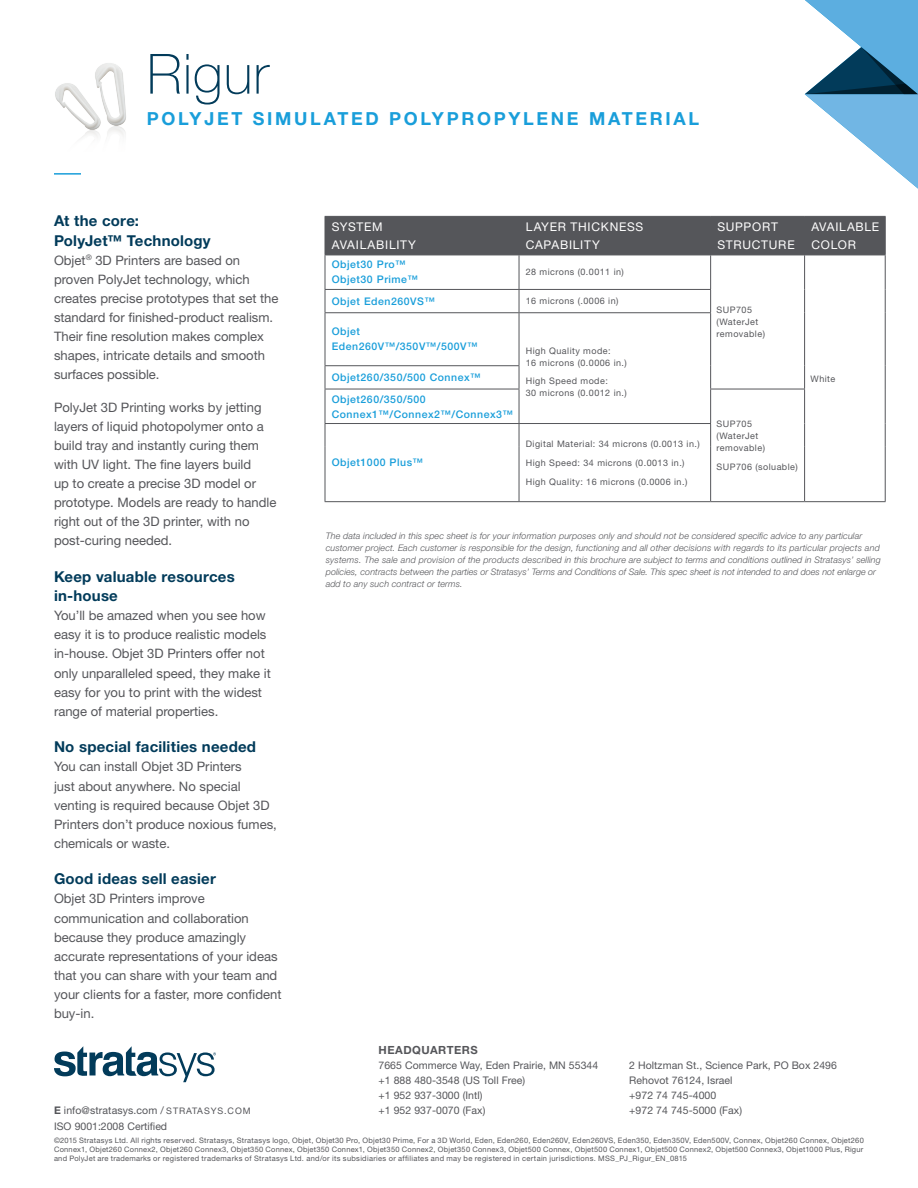
<style>
.page{position:relative;width:918px;height:1188px;background:#fff}
.page>*{position:absolute;margin:0;border:0;box-sizing:border-box;transform-origin:0 0}
.t1{font:100 55.5px "Helvetica Neue LT Std";letter-spacing:.02em;color:#023b5a}
.t2{font:700 18px "Helvetica Neue LT Std";letter-spacing:.15em;color:#199eda}
.t3{font:700 15px/19.5px "Helvetica Neue LT Std";letter-spacing:.015em;color:#023b5a}
.t4{font:13.05px/19px "Helvetica Neue LT Std";color:#55565a}
.t5{font:12px/18px "Helvetica Neue LT Std";letter-spacing:.06em;color:#fff}
.t6{font:700 11.25px "Helvetica Neue LT Std";letter-spacing:.04em;color:#55565a}
.t7{font:10.5px/15px "Helvetica Neue LT Std";letter-spacing:.005em;color:#55565a}
.t8{font:500 10.5px/15px "Helvetica Neue LT Std";letter-spacing:.05em;color:#199eda}
.t9{font:italic 300 9px/12px "Helvetica Neue LT Std";letter-spacing:.01em;color:#55565a}
.t10{font:9px/12px "Helvetica Neue LT Std";letter-spacing:.05em;color:#55565a}
.t11{font:7.5px/9px "Helvetica Neue LT Std";letter-spacing:.04em;color:#55565a;text-align:justify}
.s1{font-weight:700}
.s2{font-size:9px}
</style>
<div class="page">
<svg style="left:805px;top:0;width:113px;height:189px"></svg>
<hr style="left:54px;top:173px;width:27px;height:2px;background:#199eda">
<svg style="left:54px;top:1046px;width:162px;height:36px"></svg>
<img style="left:55px;top:63px;width:71px;height:75px">
<div style="left:326px;top:217px;width:559px;height:38px;background:#55565a"></div>
<hr style="left:325px;top:255px;width:1px;height:34px;background:#55565a">
<hr style="left:519px;top:255px;width:1px;height:34px;background:#55565a">
<hr style="left:710px;top:255px;width:1px;height:34px;background:#55565a">
<hr style="left:325px;top:289px;width:194px;height:1px;background:#55565a">
<svg style="left:325px;top:290px;width:1px;height:22px"></svg>
<hr style="left:519px;top:289px;width:192px;height:1px;background:#55565a">
<svg style="left:519px;top:290px;width:1px;height:22px"></svg>
<svg style="left:710px;top:290px;width:1px;height:22px"></svg>
<hr style="left:325px;top:312px;width:194px;height:1px;background:#55565a">
<hr style="left:325px;top:313px;width:1px;height:52px;background:#55565a">
<hr style="left:519px;top:312px;width:192px;height:1px;background:#55565a">
<hr style="left:519px;top:313px;width:1px;height:52px;background:#55565a">
<hr style="left:710px;top:313px;width:1px;height:53px;background:#55565a">
<hr style="left:325px;top:365px;width:194px;height:1px;background:#55565a">
<svg style="left:325px;top:366px;width:1px;height:23px"></svg>
<svg style="left:519px;top:366px;width:1px;height:23px"></svg>
<svg style="left:710px;top:366px;width:1px;height:23px"></svg>
<hr style="left:325px;top:389px;width:194px;height:1px;background:#55565a">
<hr style="left:325px;top:389px;width:1px;height:34px;background:#55565a">
<hr style="left:519px;top:389px;width:1px;height:34px;background:#55565a">
<hr style="left:710px;top:389px;width:1px;height:34px;background:#55565a">
<hr style="left:325px;top:423px;width:194px;height:1px;background:#55565a">
<svg style="left:325px;top:424px;width:1px;height:23px"></svg>
<hr style="left:519px;top:423px;width:192px;height:1px;background:#55565a">
<svg style="left:519px;top:424px;width:1px;height:23px"></svg>
<svg style="left:710px;top:424px;width:1px;height:23px"></svg>
<hr style="left:325px;top:447px;width:1px;height:54px;background:#55565a">
<hr style="left:519px;top:447px;width:1px;height:54px;background:#55565a">
<hr style="left:710px;top:447px;width:1px;height:54px;background:#55565a">
<hr style="left:325px;top:501px;width:194px;height:1px;background:#55565a">
<hr style="left:519px;top:501px;width:192px;height:1px;background:#55565a">
<hr style="left:804px;top:255px;width:1px;height:34px;background:#55565a">
<hr style="left:885px;top:255px;width:1px;height:34px;background:#55565a">
<svg style="left:804px;top:289px;width:1px;height:24px"></svg>
<svg style="left:885px;top:289px;width:1px;height:24px"></svg>
<hr style="left:804px;top:313px;width:1px;height:53px;background:#55565a">
<hr style="left:885px;top:313px;width:1px;height:53px;background:#55565a">
<svg style="left:804px;top:366px;width:1px;height:23px"></svg>
<svg style="left:885px;top:366px;width:1px;height:23px"></svg>
<hr style="left:710px;top:389px;width:95px;height:1px;background:#55565a">
<hr style="left:804px;top:389px;width:1px;height:35px;background:#55565a">
<hr style="left:885px;top:389px;width:1px;height:35px;background:#55565a">
<svg style="left:804px;top:424px;width:1px;height:23px"></svg>
<svg style="left:885px;top:424px;width:1px;height:23px"></svg>
<hr style="left:804px;top:447px;width:1px;height:54px;background:#55565a">
<hr style="left:885px;top:447px;width:1px;height:54px;background:#55565a">
<hr style="left:711px;top:501px;width:94px;height:1px;background:#55565a">
<hr style="left:805px;top:501px;width:81px;height:1px;background:#55565a">
<hr style="left:325px;top:216px;width:194px;height:1px;background:#55565a">
<hr style="left:325px;top:217px;width:1px;height:38px;background:#55565a">
<hr style="left:325px;top:255px;width:194px;height:1px;background:#55565a">
<hr style="left:519px;top:216px;width:192px;height:1px;background:#55565a">
<hr style="left:519px;top:217px;width:1px;height:38px;background:#55565a">
<hr style="left:519px;top:255px;width:192px;height:1px;background:#55565a">
<hr style="left:711px;top:216px;width:94px;height:1px;background:#55565a">
<hr style="left:710px;top:217px;width:1px;height:38px;background:#55565a">
<hr style="left:711px;top:255px;width:94px;height:1px;background:#55565a">
<hr style="left:805px;top:216px;width:81px;height:1px;background:#55565a">
<hr style="left:804px;top:217px;width:1px;height:38px;background:#55565a">
<hr style="left:885px;top:217px;width:1px;height:38px;background:#55565a">
<hr style="left:805px;top:255px;width:81px;height:1px;background:#55565a">
<h1 class="t1" style="left:147px;top:42px;width:123px">Rigur</h1>
<h2 class="t2" style="left:147px;top:108px;width:554px">POLYJET SIMULATED POLYPROPYLENE MATERIAL</h2>
<p class="t3" style="left:54px;top:211px;width:158px">At the core:<br>PolyJet™ Technology</p>
<p class="t4" style="left:54px;top:250px;width:226px">Objet<sup>®</sup> 3D Printers are based on proven PolyJet technology, which creates precise prototypes that set the standard for finished-product realism.<br>Their fine resolution makes complex shapes, intricate details and smooth surfaces possible.</p>
<p class="t4" style="left:54px;top:397px;width:224px">PolyJet 3D Printing works by jetting layers of liquid photopolymer onto a build tray and instantly curing them with UV light. The fine layers build<br>up to create a precise 3D model or prototype. Models are ready to handle right out of the 3D printer, with no post-curing needed.</p>
<p class="t3" style="left:54px;top:566px;width:182px">Keep valuable resources in-house</p>
<p class="t4" style="left:54px;top:606px;width:218px">You’ll be amazed when you see how easy it is to produce realistic models in-house. Objet 3D Printers offer not only unparalleled speed, they make it easy for you to print with the widest range of material properties.</p>
<p class="t3" style="left:54px;top:737px;width:204px">No special facilities needed</p>
<p class="t4" style="left:54px;top:757px;width:224px">You can install Objet 3D Printers<br>just about anywhere. No special venting is required because Objet 3D<br>Printers don’t produce noxious fumes, chemicals or waste.</p>
<p class="t3" style="left:54px;top:869px;width:163px">Good ideas sell easier</p>
<p class="t4" style="left:54px;top:889px;width:229px">Objet 3D Printers improve communication and collaboration because they produce amazingly accurate representations of your ideas that you can share with your team and your clients for a faster, more confident buy-in.</p>
<p class="t5" style="left:332px;top:218px;width:86px">SYSTEM<br>AVAILABILITY</p>
<p class="t5" style="left:526px;top:218px;width:119px">LAYER THICKNESS<br>CAPABILITY</p>
<p class="t5" style="left:717px;top:218px;width:79px">SUPPORT<br>STRUCTURE</p>
<p class="t5" style="left:811px;top:218px;width:69px">AVAILABLE<br>COLOR</p>
<p class="t8" style="left:332px;top:257px;width:88px">Objet30 Pro™<br>Objet30 Prime™</p>
<p class="t10" style="left:526px;top:266px;width:100px">28 microns (0.0011 in)</p>
<p class="t10" style="left:717px;top:304px;width:50px">SUP705 (WaterJet removable)</p>
<p class="t10" style="left:811px;top:372px;width:26px">White</p>
<p class="t8" style="left:332px;top:294px;width:105px">Objet Eden260VS™</p>
<p class="t10" style="left:526px;top:295px;width:94px">16 microns (.0006 in)</p>
<p class="t8" style="left:332px;top:324px;width:147px">Objet<br>Eden260V™/350V™/500V™</p>
<p class="t10" style="left:526px;top:344px;width:103px">High Quality mode:<br>16 microns (0.0006 in.)</p>
<p class="t10" style="left:526px;top:375px;width:103px">High Speed mode:<br>30 microns (0.0012 in.)</p>
<p class="t8" style="left:332px;top:367px;width:150px;line-height:21.5px">Objet260/350/500 Connex™<br>Objet260/350/500</p>
<p class="t8" style="left:332px;top:406px;width:183px">Connex1™/Connex2™/Connex3™</p>
<p class="t10" style="left:717px;top:418px;width:50px">SUP705 (WaterJet removable)</p>
<p class="t10" style="left:526px;top:434px;width:176px;line-height:18.8px">Digital Material: 34 microns (0.0013 in.)<br>High Speed: 34 microns (0.0013 in.)<br>High Quality: 16 microns (0.0006 in.)</p>
<p class="t8" style="left:332px;top:455px;width:93px">Objet1000 Plus™</p>
<p class="t10" style="left:717px;top:461px;width:83px">SUP706 (soluable)</p>
<p class="t9" style="left:326px;top:530px;width:557px">The data included in this spec sheet is for your information purposes only and should not be considered specific advice to any particular customer project. Each customer is responsible for the design, functioning and all other decisions with regards to its particular projects and systems. The sale and provision of the products described in this brochure are subject to terms and conditions outlined in Stratasys’ selling policies, contracts between the parties or Stratasys’ Terms and Conditions of Sale. This spec sheet is not intended to and does not enlarge or add to any such contract or terms.</p>
<p class="t6" style="left:379px;top:1043px;width:101px">HEADQUARTERS</p>
<p class="t7" style="left:379px;top:1058px;width:221px">7665 Commerce Way, Eden Prairie, MN 55344 +1 888 480-3548 (US Toll Free)<br>+1 952 937-3000 (Intl)<br>+1 952 937-0070 (Fax)</p>
<p class="t7" style="left:629px;top:1057px;width:209px">2 Holtzman St., Science Park, PO Box 2496<br>Rehovot 76124, Israel<br>+972 74 745-4000<br>+972 74 745-5000 (Fax)</p>
<p class="t11" style="left:54px;top:1136px;width:811px">©2015 Stratasys Ltd. All rights reserved. Stratasys, Stratasys logo, Objet, Objet30 Pro, Objet30 Prime, For a 3D World, Eden, Eden260, Eden260V, Eden260VS, Eden350, Eden350V, Eden500V, Connex, Objet260 Connex, Objet260<br>Connex1, Objet260 Connex2, Objet260 Connex3, Objet350 Connex, Objet350 Connex1, Objet350 Connex2, Objet350 Connex3, Objet500 Connex, Objet500 Connex1, Objet500 Connex2, Objet500 Connex3, Objet1000 Plus, Rigur and PolyJet are trademarks or registered trademarks of Stratasys Ltd. and/or its subsidiaries or affiliates and may be registered in certain jurisdictions. MSS_PJ_Rigur_EN_0815</p>
<p class="t7" style="left:54px;top:1103px;width:198px;line-height:15.5px"><span class="s1">E</span> info@stratasys.com / <span class="s2">STRATASYS.COM<br></span>ISO 9001:2008 Certified</p>
</div>
